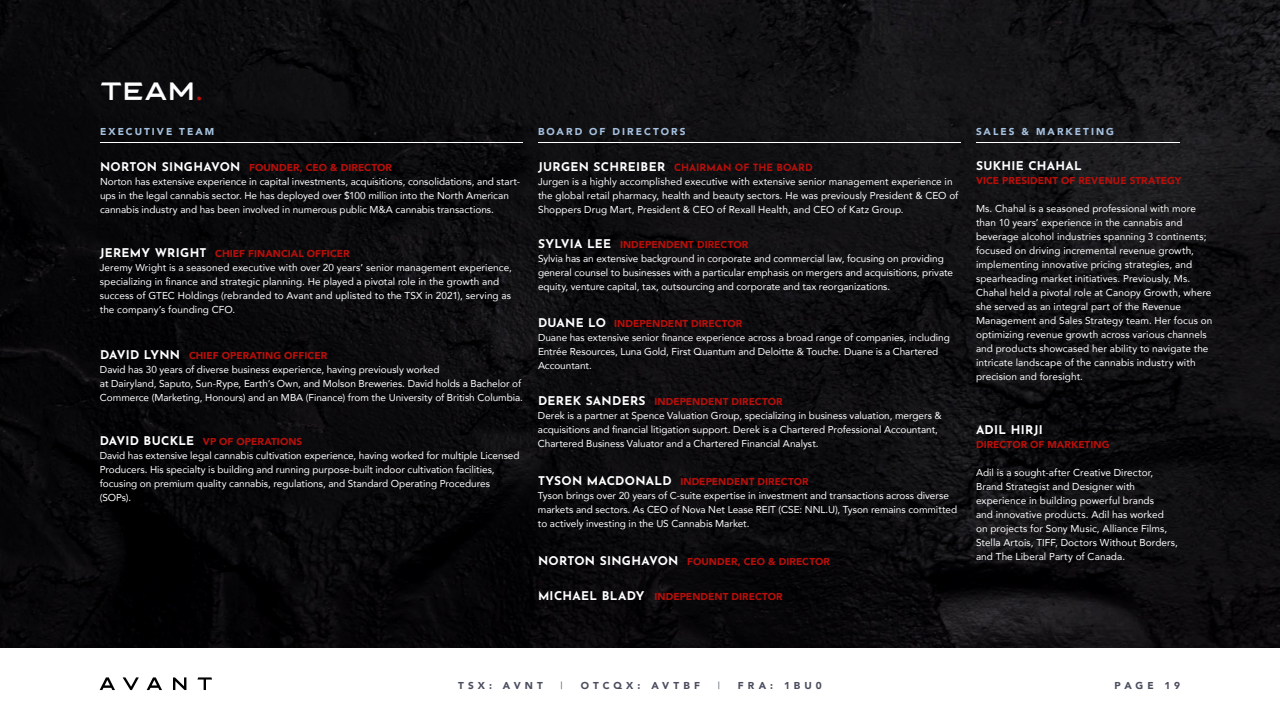
<style>
.page{position:relative;width:1280px;height:720px;background:#fff}
.page>*{position:absolute;margin:0;border:0;box-sizing:border-box;transform-origin:0 0}
.t1{font:24px "Asterone";color:#fff}
.t2{font:100 12px "Josefin Sans";letter-spacing:.025em;color:#fff}
.Body_small{font:10px/14px "Avenir";color:#fff}
.Subheader{font:900 10px "Avenir";letter-spacing:.005em;color:#b80f0a}
.t3{font:900 10px "Avenir";letter-spacing:.4em;color:#4a4d5e}
.t4{font:100 10px "Josefin Sans";letter-spacing:.005em;color:#b80f0a}
.Body_small-2{font:900 10px "Avenir";letter-spacing:.205em;color:#a6c2e0}
.Body_small-3{font:900 10px "Avenir";letter-spacing:.205em;color:#a6c3e0}
.t5{font:10px "Avenir";color:#4a4d5e}
.s1{color:#b80f0a}
.s2{font-family:"Josefin Sans";font-weight:100;font-size:12px;color:#fff}
.s3{font-size:12px;color:#fff}
</style>
<div class="page">
<svg style="left:100px;top:677px;width:15px;height:13px"></svg>
<svg style="left:123px;top:677px;width:16px;height:13px"></svg>
<svg style="left:147px;top:677px;width:15px;height:13px"></svg>
<svg style="left:173px;top:677px;width:13px;height:13px"></svg>
<svg style="left:197px;top:677px;width:15px;height:13px"></svg>
<img style="left:0;top:0;width:1280px;height:648px">
<hr style="left:100px;top:142px;width:423px;height:1px;background:#fff">
<hr style="left:538px;top:142px;width:423px;height:1px;background:#fff">
<hr style="left:976px;top:142px;width:204px;height:1px;background:#fff">
<p class="t1" style="left:100px;top:75px;width:104px">TEAM<span class="s1">.</span></p>
<p class="Body_small-3" style="left:100px;top:123px;width:116px">EXECUTIVE TEAM</p>
<p class="Body_small-2" style="left:538px;top:123px;width:149px">BOARD OF DIRECTORS</p>
<p class="Body_small-2" style="left:976px;top:123px;width:140px">SALES &amp; MARKETING</p>
<p class="Subheader" style="left:100px;top:159px;width:293px"><span class="s2">NORTON SINGHAVON</span> FOUNDER, CEO &amp; DIRECTOR</p>
<p class="Body_small" style="left:100px;top:174px;width:422px">Norton has extensive experience in capital investments, acquisitions, consolidations, and start&shy;ups in the legal cannabis sector. He has deployed over $100 million into the North American cannabis industry and has been involved in numerous public M&amp;A cannabis transactions.</p>
<p class="Subheader" style="left:100px;top:245px;width:251px"><span class="s2">JEREMY WRIGHT</span> CHIEF FINANCIAL OFFICER</p>
<p class="Body_small" style="left:100px;top:260px;width:414px">Jeremy Wright is a seasoned executive with over 20 years’ senior management experience, specializing in finance and strategic planning. He played a pivotal role in the growth and success of GTEC Holdings (rebranded to Avant and uplisted to the TSX in 2021), serving as the company’s founding CFO.</p>
<p class="Subheader" style="left:100px;top:347px;width:229px"><span class="s2">DAVID LYNN</span> CHIEF OPERATING OFFICER</p>
<p class="Body_small" style="left:100px;top:362px;width:341px">David has 30 years of diverse business experience, having previously worked</p>
<p class="Body_small" style="left:100px;top:376px;width:424px">at Dairyland, Saputo, Sun-Rype, Earth’s Own, and Molson Breweries. David holds a Bachelor of<br>Commerce (Marketing, Honours) and an MBA (Finance) from the University of British Columbia.</p>
<p class="Subheader" style="left:100px;top:433px;width:204px"><span class="s2">DAVID BUCKLE</span> VP OF OPERATIONS</p>
<p class="Body_small" style="left:100px;top:448px;width:421px">David has extensive legal cannabis cultivation experience, having worked for multiple Licensed Producers. His specialty is building and running purpose-built indoor cultivation facilities, focusing on premium quality cannabis, regulations, and Standard Operating Procedures (SOPs).</p>
<p class="t4" style="left:538px;top:160px;width:276px"><span class="s3">JURGEN SCHREIBER</span> CHAIRMAN OF THE BOARD</p>
<p class="Body_small" style="left:538px;top:174px;width:422px">Jurgen is a highly accomplished executive with extensive senior management experience in the global retail pharmacy, health and beauty sectors. He was previously President &amp; CEO of<br>Shoppers Drug Mart, President &amp; CEO of Rexall Health, and CEO of Katz Group.</p>
<p class="Subheader" style="left:538px;top:236px;width:212px"><span class="s2">SYLVIA LEE</span> INDEPENDENT DIRECTOR</p>
<p class="Body_small" style="left:538px;top:251px;width:417px">Sylvia has an extensive background in corporate and commercial law, focusing on providing general counsel to businesses with a particular emphasis on mergers and acquisitions, private equity, venture capital, tax, outsourcing and corporate and tax reorganizations.</p>
<p class="Subheader" style="left:538px;top:315px;width:206px"><span class="s2">DUANE LO</span> INDEPENDENT DIRECTOR</p>
<p class="Body_small" style="left:538px;top:330px;width:413px">Duane has extensive senior finance experience across a broad range of companies, including<br>Entrée Resources, Luna Gold, First Quantum and Deloitte &amp; Touche. Duane is a Chartered<br>Accountant.</p>
<p class="Subheader" style="left:538px;top:393px;width:246px"><span class="s2">DEREK SANDERS</span> INDEPENDENT DIRECTOR</p>
<p class="Body_small" style="left:538px;top:409px;width:405px">Derek is a partner at Spence Valuation Group, specializing in business valuation, mergers &amp; acquisitions and financial litigation support. Derek is a Chartered Professional Accountant,<br>Chartered Business Valuator and a Chartered Financial Analyst.</p>
<p class="Subheader" style="left:538px;top:473px;width:272px"><span class="s2">TYSON MACDONALD</span> INDEPENDENT DIRECTOR</p>
<p class="Body_small" style="left:538px;top:488px;width:421px">Tyson brings over 20 years of C-suite expertise in investment and transactions across diverse markets and sectors. As CEO of Nova Net Lease REIT (CSE: NNL.U), Tyson remains committed to actively investing in the US Cannabis Market.</p>
<p class="Subheader" style="left:538px;top:552px;width:293px"><span class="s2">NORTON SINGHAVON</span> FOUNDER, CEO &amp; DIRECTOR</p>
<p class="Subheader" style="left:538px;top:588px;width:246px"><span class="s2">MICHAEL BLADY</span> INDEPENDENT DIRECTOR</p>
<p class="t2" style="left:976px;top:157px;width:107px">SUKHIE CHAHAL</p>
<p class="Subheader" style="left:976px;top:172px;width:207px">VICE PRESIDENT OF REVENUE STRATEGY</p>
<p class="Body_small" style="left:976px;top:201px;width:238px">Ms. Chahal is a seasoned professional with more than 10 years’ experience in the cannabis and beverage alcohol industries spanning 3 continents; focused on driving incremental revenue growth, implementing innovative pricing strategies, and spearheading market initiatives. Previously, Ms.<br>Chahal held a pivotal role at Canopy Growth, where she served as an integral part of the Revenue Management and Sales Strategy team. Her focus on optimizing revenue growth across various channels and products showcased her ability to navigate the intricate landscape of the cannabis industry with precision and foresight.</p>
<p class="t2" style="left:976px;top:421px;width:69px">ADIL HIRJI</p>
<p class="Subheader" style="left:976px;top:436px;width:135px">DIRECTOR OF MARKETING</p>
<p class="Body_small" style="left:976px;top:466px;width:203px">Adil is a sought-after Creative Director, Brand Strategist and Designer with experience in building powerful brands<br>and innovative products. Adil has worked<br>on projects for Sony Music, Alliance Films, Stella Artois, TIFF, Doctors Without Borders, and The Liberal Party of Canada.</p>
<p class="t3" style="left:458px;top:677px;width:86px">TSX: AVNT</p>
<p class="t5" style="left:561px;top:680px;width:4px">|</p>
<p class="t3" style="left:581px;top:677px;width:121px">OTCQX: AVTBF</p>
<p class="t5" style="left:718px;top:680px;width:4px">|</p>
<p class="t3" style="left:738px;top:677px;width:85px">FRA: 1BU0</p>
<p class="t3" style="left:1115px;top:677px;width:67px">PAGE 19</p>
</div>
